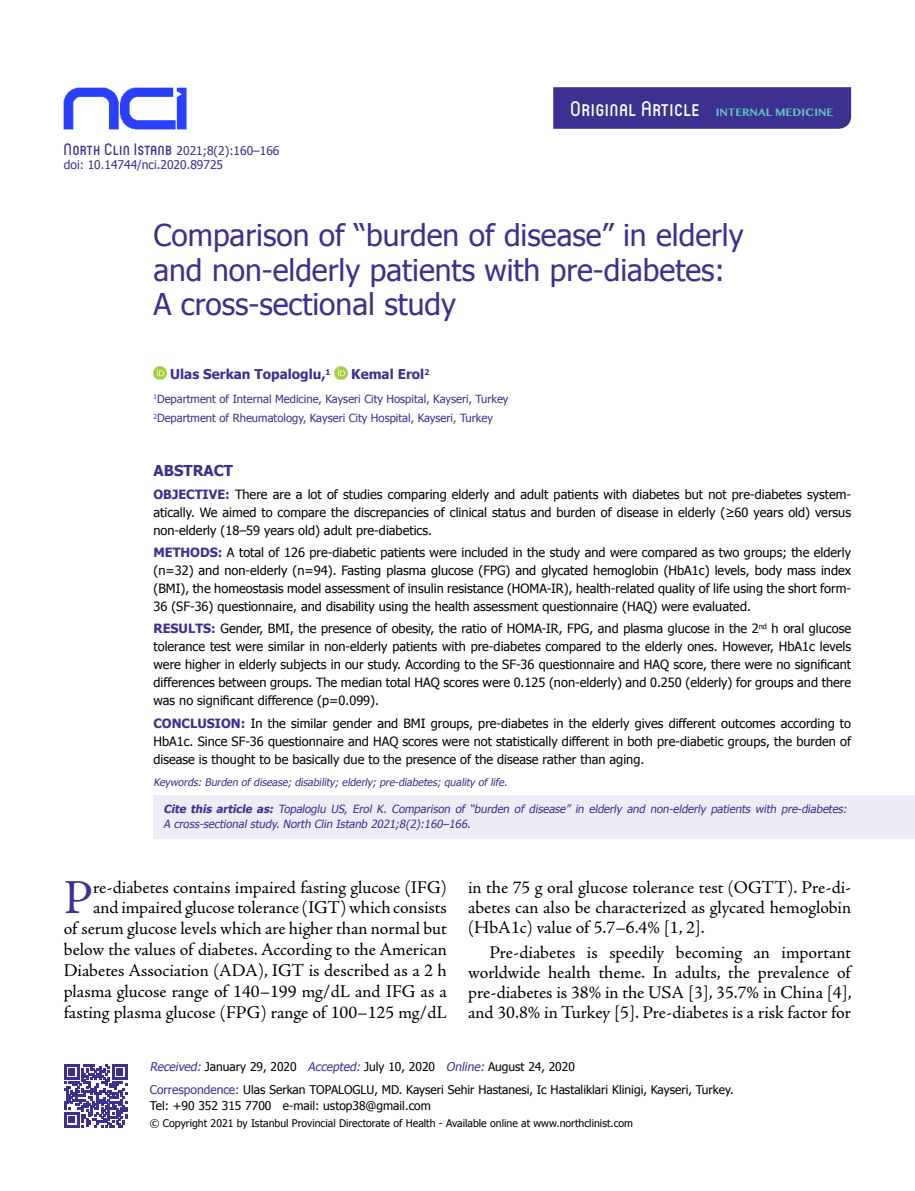
<style>
.page{position:relative;width:915px;height:1191px;background:#fff}
.page>*{position:absolute;margin:0;border:0;box-sizing:border-box;transform-origin:0 0}
.t1{font:48.9px "Adobe Jenson Pro";color:#3c3091}
.t2{font:30px/34.5px "Tahoma";color:#3c3091}
.t3{font:18px/21px "Adobe Jenson Pro";color:#000;text-align:justify}
.t4{font:700 15px "Tahoma";color:#3c3091}
.t5{font:700 13.5px "Tahoma";color:#3c3091}
.t6{font:12.75px/18px "Tahoma";color:#000;text-align:justify}
.t7{font:12px/23px "Tahoma";color:#000}
.t8{font:12px/14.4px "Tahoma";color:#3c3091}
.t9{font:italic 11.25px/15px "Tahoma";color:#3c3091}
.t10{font:11.25px/19.5px "Tahoma";color:#3c3091}
.t11{font:700 11.25px "Tamil MN";color:#62c6c1}
.t12{font:10.5px "Tahoma";color:#000}
.t13{font:italic 10.5px "Tahoma";color:#3c3091}
.s1{font-family:"Circula";font-weight:500;font-size:16.5px}
.s2{font-family:"Circula";font-weight:500;font-size:21px;color:#fff}
.s3{font-weight:700;color:#3c3091}
.s4{font-weight:700}
.s5{font-style:italic;color:#3c3091}
.s6{color:#3c3091}
</style>
<div class="page">
<svg style="left:153px;top:366px;width:13px;height:13px"></svg>
<svg style="left:334px;top:366px;width:13px;height:13px"></svg>
<img style="left:63px;top:87px;width:124px;height:42px">
<div style="left:553px;top:87px;width:297px;height:42px;background:#3c3091"></div>
<svg style="left:64px;top:1064px;width:63px;height:63px"></svg>
<div style="left:153px;top:795px;width:761px;height:44px;background:#eeedf5"></div>
<p class="t8" style="left:64px;top:143px;width:217px"><span class="s1">North Clin Istanb</span> 2021;8(2):160–166 doi: 10.14744/nci.2020.89725</p>
<p class="t11" style="left:570px;top:105px;width:264px"><span class="s2">Orıgınal Article</span> INTERNAL MEDICINE</p>
<h2 class="t2" style="left:153px;top:217px;width:591px">Comparison of “burden of disease” in elderly and non-elderly patients with pre-diabetes:<br>A cross-sectional study</h2>
<p class="t5" style="left:170px;top:365px;width:162px">Ulas Serkan Topaloglu,<sup>1</sup></p>
<p class="t5" style="left:351px;top:365px;width:79px">Kemal Erol<sup>2</sup></p>
<p class="t10" style="left:153px;top:389px;width:356px"><sup>1</sup>Department of Internal Medicine, Kayseri City Hospital, Kayseri, Turkey<br><sup>2</sup>Department of Rheumatology, Kayseri City Hospital, Kayseri, Turkey</p>
<p class="t4" style="left:153px;top:460px;width:81px">ABSTRACT</p>
<p class="t6" style="left:153px;top:484px;width:699px"><span class="s3">OBJECTIVE:</span> There are a lot of studies comparing elderly and adult patients with diabetes but not pre-diabetes system&shy;atically. We aimed to compare the discrepancies of clinical status and burden of disease in elderly (≥60 years old) versus non-elderly (18–59 years old) adult pre-diabetics.</p>
<p class="t6" style="left:153px;top:543px;width:699px"><span class="s3">METHODS:</span> A total of 126 pre-diabetic patients were included in the study and were compared as two groups; the elderly (n=32) and non-elderly (n=94). Fasting plasma glucose (FPG) and glycated hemoglobin (HbA1c) levels, body mass index (BMI), the homeostasis model assessment of insulin resistance (HOMA-IR), health-related quality of life using the short form-36 (SF-36) questionnaire, and disability using the health assessment questionnaire (HAQ) were evaluated.</p>
<p class="t6" style="left:153px;top:619px;width:699px"><span class="s3">RESULTS:</span> Gender, BMI, the presence of obesity, the ratio of HOMA-IR, FPG, and plasma glucose in the 2<sup>nd</sup> h oral glucose tolerance test were similar in non-elderly patients with pre-diabetes compared to the elderly ones. However, HbA1c levels were higher in elderly subjects in our study. According to the SF-36 questionnaire and HAQ score, there were no significant differences between groups. The median total HAQ scores were 0.125 (non-elderly) and 0.250 (elderly) for groups and there was no significant difference (p=0.099).</p>
<p class="t6" style="left:153px;top:713px;width:699px"><span class="s3">CONCLUSION:</span> In the similar gender and BMI groups, pre-diabetes in the elderly gives different outcomes according to HbA1c. Since SF-36 questionnaire and HAQ scores were not statistically different in both pre-diabetic groups, the burden of disease is thought to be basically due to the presence of the disease rather than aging.</p>
<p class="t13" style="left:153px;top:775px;width:357px">Keywords: Burden of disease; disability; elderly; pre-diabetes; quality of life.</p>
<p class="t9" style="left:163px;top:801px;width:687px"><span class="s4">Cite this article as:</span> Topaloglu US, Erol K. Comparison of “burden of disease” in elderly and non-elderly patients with pre-diabetes:<br>A cross-sectional study. North Clin Istanb 2021;8(2):160–166.</p>
<p class="t3" style="left:64px;top:876px;width:384px;text-align:right">re-diabetes contains impaired fasting glucose (IFG) and impaired glucose tolerance (IGT) which consists<br>of serum glucose levels which are higher than normal but below the values of diabetes. According to the American Diabetes Association (ADA), IGT is described as a 2 h plasma glucose range of 140–199 mg/dL and IFG as a fasting plasma glucose (FPG) range of 100–125 mg/dL</p>
<h3 class="t3" style="left:468px;top:877px;width:384px;line-height:20.2px">in the 75 g oral glucose tolerance test (OGTT). Pre-di&shy;abetes can also be characterized as glycated hemoglobin (HbA1c) value of 5.7–6.4% [1, 2].</h3>
<h1 class="t1" style="left:64px;top:869px;width:31px">P</h1>
<h3 class="t3" style="left:468px;top:942px;width:385px;line-height:20.2px;text-indent:21px">Pre-diabetes is speedily becoming an important worldwide health theme. In adults, the prevalence of pre-diabetes is 38% in the USA [3], 35.7% in China [4], and 30.8% in Turkey [5]. Pre-diabetes is a risk factor for</h3>
<p class="t7" style="left:150px;top:1054px;width:585px"><span class="s5">Received:</span> January 29, 2020 <span class="s5">Accepted:</span> July 10, 2020 <span class="s5">Online:</span> August 24, 2020<br><span class="s6">Correspondence:</span> Ulas Serkan TOPALOGLU, MD. Kayseri Sehir Hastanesi, Ic Hastaliklari Klinigi, Kayseri, Turkey.</p>
<p class="t7" style="left:150px;top:1094px;width:282px">Tel: +90 352 315 7700 e-mail: ustop38@gmail.com</p>
<p class="t12" style="left:150px;top:1116px;width:484px">© Copyright 2021 by Istanbul Provincial Directorate of Health - Available online at www.northclinist.com</p>
</div>
